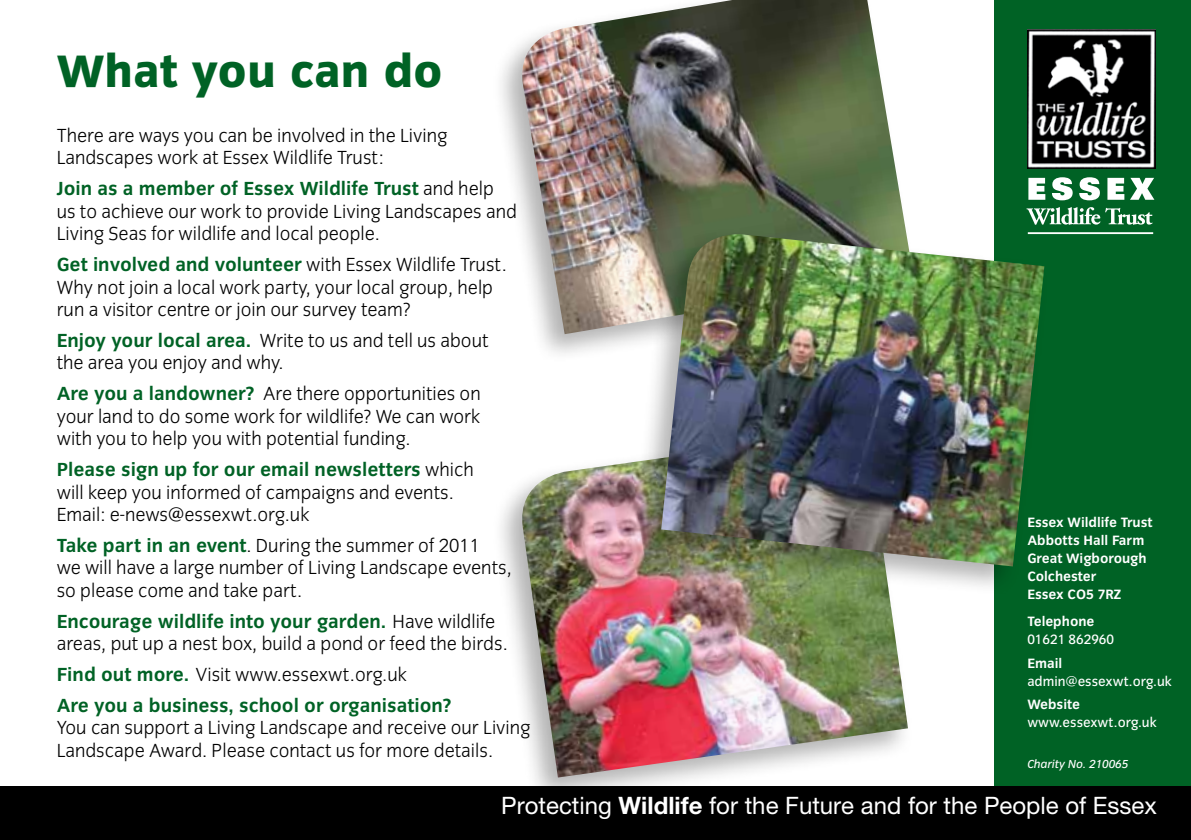
<style>
.page{position:relative;width:1191px;height:840px;background:#fff}
.page>*{position:absolute;margin:0;border:0;box-sizing:border-box;transform-origin:0 0}
.t1{font:800 47px "Congress Sans";color:#006225}
.t2{font:24px "Helvetica Neue";color:#fff}
.t3{font:300 19.6px/22.4px "Congress Sans";color:#000}
.t4{font:700 19.6px/31px "Congress Sans";color:#006225}
.t5{font:700 14px/18px "Congress Sans";color:#fff}
.t6{font:14px "Congress Sans";color:#fff}
.t7{font:italic 12px "Congress Sans";color:#fff}
.s1{font-weight:700;color:#006225}
.s2{font-weight:300;color:#000}
.s3{font-weight:700}
</style>
<div class="page">
<div style="left:994px;top:0;width:197px;height:786px;background:#006225"></div>
<div style="left:0;top:785px;width:1191px;height:54px;background:#000"></div>
<img style="left:1027px;top:29px;width:128px;height:140px">
<svg style="left:1028px;top:178px;width:17px;height:22px"></svg>
<svg style="left:1052px;top:177px;width:20px;height:23px"></svg>
<svg style="left:1079px;top:177px;width:21px;height:23px"></svg>
<svg style="left:1107px;top:178px;width:17px;height:22px"></svg>
<svg style="left:1130px;top:178px;width:24px;height:22px"></svg>
<svg style="left:1026px;top:207px;width:126px;height:18px"></svg>
<hr style="left:1027px;top:232px;width:126px;height:2px;background:#fff">
<div style="left:491px;top:0;width:427px;height:363px;background:#000;opacity:.3"></div>
<img style="left:515px;top:0;width:398px;height:334px">
<div style="left:491px;top:423px;width:423px;height:383px;background:#000;opacity:.3"></div>
<img style="left:516px;top:429px;width:392px;height:348px">
<div style="left:631px;top:228px;width:419px;height:368px;background:#000;opacity:.3"></div>
<img style="left:661px;top:234px;width:383px;height:332px">
<h1 class="t1" style="left:57px;top:44px;width:387px">What you can do</h1>
<p class="t3" style="left:57px;top:124px;width:392px">There are ways you can be involved in the Living<br>Landscapes work at Essex Wildlife Trust:</p>
<p class="t3" style="left:57px;top:178px;width:462px"><span class="s1">Join as a member of Essex Wildlife Trust</span> and help us to achieve our work to provide Living Landscapes and<br>Living Seas for wildlife and local people.</p>
<p class="t3" style="left:57px;top:253px;width:451px"><span class="s1">Get involved and volunteer</span> with Essex Wildlife Trust.<br>Why not join a local work party, your local group, help run a visitor centre or join our survey team?</p>
<p class="t3" style="left:57px;top:329px;width:433px"><span class="s1">Enjoy your local area.</span> Write to us and tell us about the area you enjoy and why.</p>
<p class="t3" style="left:57px;top:382px;width:425px;text-align:justify"><span class="s1">Are you a landowner?</span> Are there opportunities on your land to do some work for wildlife? We can work with you to help you with potential funding.</p>
<p class="t3" style="left:57px;top:458px;width:418px"><span class="s1">Please sign up for our email newsletters</span> which will keep you informed of campaigns and events.<br>Email: e-news@essexwt.org.uk</p>
<p class="t3" style="left:57px;top:534px;width:456px"><span class="s1">Take part in an event</span>. During the summer of 2011<br>we will have a large number of Living Landscape events, so please come and take part.</p>
<p class="t3" style="left:57px;top:609px;width:453px"><span class="s1">Encourage wildlife into your garden.</span> Have wildlife areas, put up a nest box, build a pond or feed the birds.</p>
<p class="t4" style="left:57px;top:658px;width:396px">Find out more. <span class="s2">Visit www.essexwt.org.uk<br></span>Are you a business, school or organisation?</p>
<p class="t3" style="left:57px;top:716px;width:475px">You can support a Living Landscape and receive our Living<br>Landscape Award. Please contact us for more details.</p>
<p class="t5" style="left:1027px;top:513px;width:127px">Essex Wildlife Trust<br>Abbotts Hall Farm<br>Great Wigborough<br>Colchester<br>Essex CO5 7RZ</p>
<p class="t5" style="left:1027px;top:612px;width:69px">Telephone</p>
<p class="t6" style="left:1027px;top:631px;width:88px">01621 862960</p>
<p class="t5" style="left:1027px;top:653px;width:36px">Email</p>
<p class="t6" style="left:1027px;top:673px;width:146px">admin@essexwt.org.uk</p>
<p class="t5" style="left:1027px;top:695px;width:54px">Website</p>
<p class="t6" style="left:1027px;top:714px;width:131px">www.essexwt.org.uk</p>
<p class="t7" style="left:1027px;top:756px;width:103px">Charity No. 210065</p>
<p class="t2" style="left:501px;top:790px;width:657px">Protecting <span class="s3">Wildlife</span> for the Future and for the People of Essex</p>
</div>
